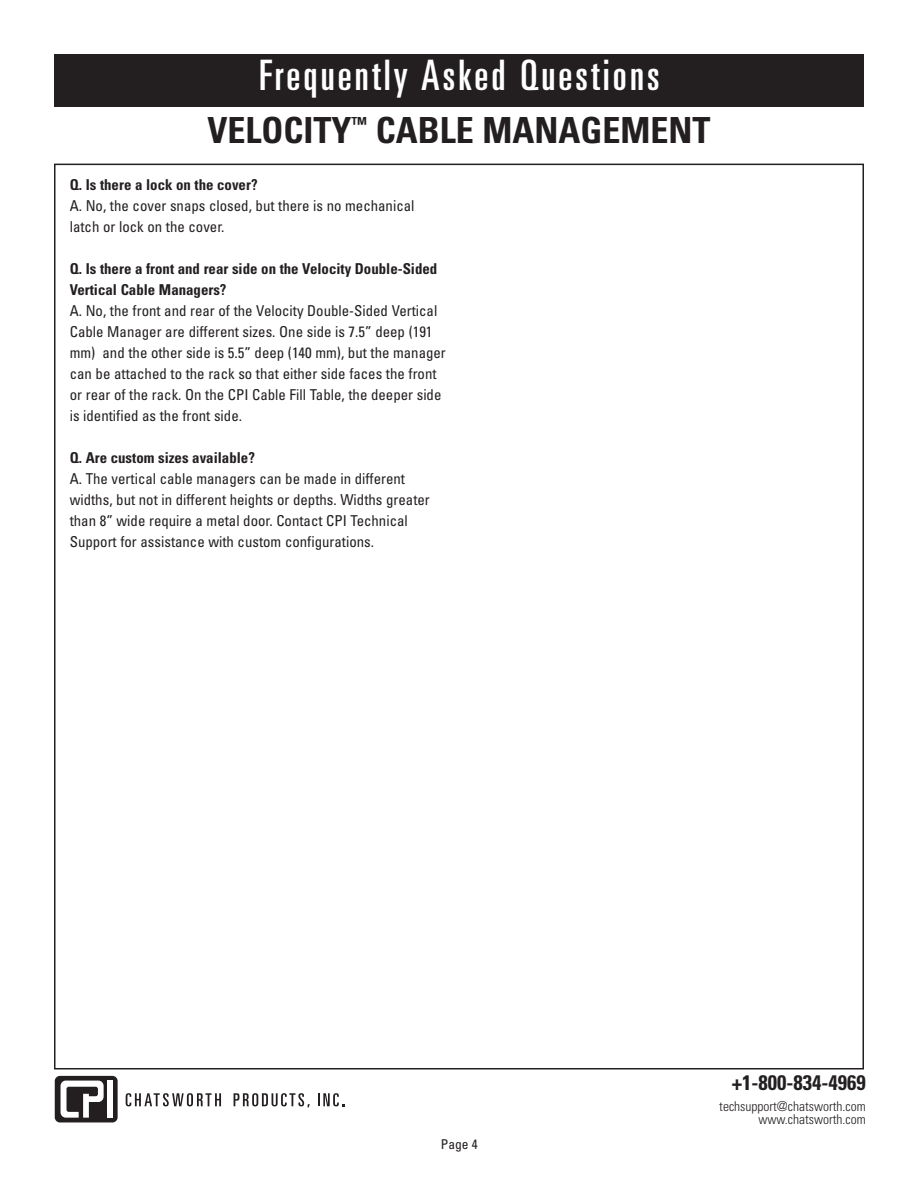
<style>
.page{position:relative;width:918px;height:1188px;background:#fff}
.page>*{position:absolute;margin:0;border:0;box-sizing:border-box;transform-origin:0 0}
.t1{font:ultra-condensed 42px "Univers LT Std";letter-spacing:.075em;color:#fff}
.t2{font:700 condensed 36px "Univers LT Std";color:#231f20}
.t3{font:700 condensed 21px "Univers LT Std";color:#231f20}
.t4{font:condensed 15px/21px "Univers LT Std";color:#231f20}
.t5{font:700 condensed 15px/21px "Univers LT Std";color:#231f20}
.t6{font:300 condensed 13.5px/13.5px "Univers LT Std";color:#231f20;text-align:right}
.t7{font:condensed 13.5px "Univers LT Std";color:#231f20}
</style>
<div class="page">
<div style="left:55px;top:54px;width:809px;height:52px;background:#231f20"></div>
<div style="left:55px;top:1076px;width:63px;height:46px;background:#231f20;border-radius:5px"></div>
<div style="left:107px;top:1081px;width:5px;height:37px;background:#fff"></div>
<svg style="left:61px;top:1081px;width:43px;height:37px"></svg>
<svg style="left:126px;top:1093px;width:95px;height:13px"></svg>
<svg style="left:234px;top:1093px;width:76px;height:14px"></svg>
<svg style="left:318px;top:1093px;width:26px;height:13px"></svg>
<h1 class="t1" style="left:259px;top:59px;width:402px">Frequently Asked Questions</h1>
<h2 class="t2" style="left:208px;top:117px;width:505px">VELOCITY<sup>™</sup> CABLE MANAGEMENT</h2>
<p class="t5" style="left:70px;top:175px;width:189px">Q. Is there a lock on the cover?</p>
<p class="t4" style="left:70px;top:196px;width:346px">A. No, the cover snaps closed, but there is no mechanical latch or lock on the cover.</p>
<p class="t5" style="left:70px;top:259px;width:369px">Q. Is there a front and rear side on the Velocity Double-Sided<br>Vertical Cable Managers?</p>
<p class="t4" style="left:70px;top:301px;width:378px">A. No, the front and rear of the Velocity Double-Sided Vertical Cable Manager are different sizes. One side is 7.5” deep (191 mm) and the other side is 5.5” deep (140 mm), but the manager can be attached to the rack so that either side faces the front or rear of the rack. On the CPI Cable Fill Table, the deeper side is identified as the front side.</p>
<p class="t5" style="left:70px;top:448px;width:187px">Q. Are custom sizes available?</p>
<p class="t4" style="left:70px;top:469px;width:362px">A. The vertical cable managers can be made in different widths, but not in different heights or depths. Widths greater than 8” wide require a metal door. Contact CPI Technical Support for assistance with custom configurations.</p>
<p class="t7" style="left:441px;top:1140px;width:39px">Page 4</p>
<h3 class="t3" style="left:732px;top:1075px;width:136px">+1-800-834-4969</h3>
<p class="t6" style="left:719px;top:1100px;width:148px">techsupport@chatsworth.com www.chatsworth.com</p>
</div>
